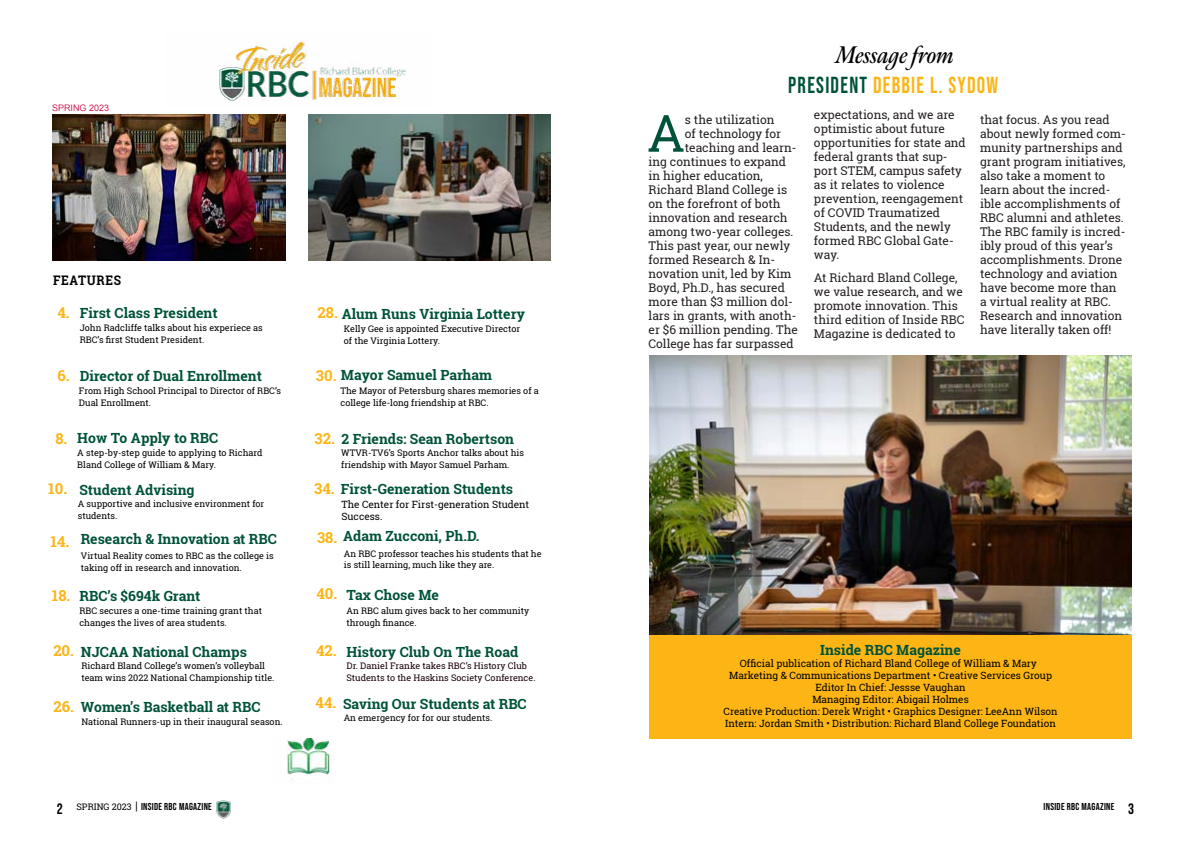
<style>
.page{position:relative;width:1191px;height:842px;background:#fff}
.page>*{position:absolute;margin:0;border:0;box-sizing:border-box;transform-origin:0 0}
.t1{font:51.4px "Roboto Slab";color:#00523a}
.t2{font:italic 600 24px "Meno Display Condensed";letter-spacing:-.01em;color:#000}
.t3{font:23.1px "Bebas Neue";letter-spacing:.06em;color:#fcb515;scale:.91 1}
.t4{font:700 15px "Roboto Slab";color:#fcb515}
.t5{font:15px "Bebas Neue";color:#000}
.t6{font:700 14px "Roboto Slab";color:#00523a}
.t7{font:700 13.2px "Roboto Slab";letter-spacing:.06em;color:#000;scale:.91 1}
.t8{font:12px/14px "Roboto Slab";color:#241f21}
.t9{font:10px/12px "Roboto Slab";color:#000}
.t10{font:10px "Bebas Neue";letter-spacing:.03em;color:#000}
.t11{font:9px/12px "Roboto Slab";color:#000}
.t12{font:9px/12px "Roboto Slab";color:#18000a}
.t13{font:9px "Arial";color:#c82254}
.s1{font-size:15px;color:#fcb515}
.s2{color:#00523a}
.s3{font-family:"Roboto Slab";font-size:9px}
.s4{font-family:"PT Sans";font-size:12px}
</style>
<div class="page">
<img style="left:216px;top:801px;width:15px;height:18px">
<img style="left:52px;top:115px;width:234px;height:145px">
<img style="left:309px;top:115px;width:241px;height:145px">
<img style="left:649px;top:355px;width:482px;height:280px">
<div style="left:649px;top:635px;width:482px;height:104px;background:#fcb515"></div>
<img style="left:219px;top:41px;width:187px;height:60px">
<img style="left:286px;top:739px;width:44px;height:41px">
<p class="t13" style="left:52px;top:102px;width:59px">SPRING 2023</p>
<p class="t7" style="left:53px;top:271px;width:76px">FEATURES</p>
<p class="t4" style="left:57px;top:302px;width:14px">4.</p>
<p class="t6" style="left:80px;top:304px;width:139px">First Class President</p>
<p class="t6" style="left:317px;top:304px;width:209px"><span class="s1">28.</span> Alum Runs Virginia Lottery</p>
<p class="t11" style="left:80px;top:321px;width:185px">John Radcliffe talks about his experiece as<br>RBC’s first Student President.</p>
<p class="t11" style="left:344px;top:322px;width:178px">Kelly Gee is appointed Executive Director of the Virginia Lottery.</p>
<p class="t4" style="left:57px;top:365px;width:14px">6.</p>
<p class="t6" style="left:80px;top:367px;width:184px">Director of Dual Enrollment</p>
<p class="t6" style="left:316px;top:365px;width:178px"><span class="s1">30.</span> Mayor Samuel Parham</p>
<p class="t11" style="left:79px;top:385px;width:204px">From High School Principal to Director of RBC’s<br>Dual Enrollment.</p>
<p class="t11" style="left:340px;top:385px;width:200px">The Mayor of Petersburg shares memories of a college life-long friendship at RBC.</p>
<p class="t4" style="left:55px;top:429px;width:13px">8.</p>
<p class="t4" style="left:48px;top:478px;width:21px">10.</p>
<p class="t4" style="left:51px;top:531px;width:20px">14.</p>
<p class="t6" style="left:77px;top:429px;width:142px">How To Apply to RBC</p>
<p class="t6" style="left:79px;top:480px;width:117px">Student Advising</p>
<p class="t6" style="left:81px;top:529px;width:198px">Research &amp; Innovation at RBC</p>
<p class="t11" style="left:77px;top:446px;width:187px">A step-by-step guide to applying to Richard<br>Bland College of William &amp; Mary.</p>
<p class="t11" style="left:78px;top:497px;width:188px">A supportive and inclusive environment for students.</p>
<p class="t11" style="left:81px;top:549px;width:194px">Virtual Reality comes to RBC as the college is taking off in research and innovation.</p>
<p class="t6" style="left:314px;top:430px;width:201px"><span class="s1">32.</span> 2 Friends: Sean Robertson</p>
<p class="t11" style="left:341px;top:446px;width:184px">WTVR-TV6’s Sports Anchor talks about his friendship with Mayor Samuel Parham.</p>
<p class="t6" style="left:314px;top:480px;width:200px"><span class="s1">34.</span> First-Generation Students</p>
<p class="t9" style="left:341px;top:498px;width:189px">The Center for First-generation Student<br>Success.</p>
<p class="t6" style="left:343px;top:527px;width:138px">Adam Zucconi, Ph.D.</p>
<p class="t11" style="left:344px;top:548px;width:199px;line-height:11px">An RBC professor teaches his students that he is still learning, much like they are.</p>
<p class="t4" style="left:317px;top:527px;width:22px">38.</p>
<p class="t6" style="left:52px;top:586px;width:150px"><span class="s1">18.</span> RBC’s $694k Grant</p>
<p class="t11" style="left:79px;top:604px;width:184px">RBC secures a one-time training grant that changes the lives of area students.</p>
<p class="t4" style="left:316px;top:583px;width:22px">40.</p>
<p class="t6" style="left:346px;top:585px;width:94px">Tax Chose Me</p>
<p class="t11" style="left:346px;top:604px;width:184px">An RBC alum gives back to her community through finance.</p>
<p class="t4" style="left:53px;top:641px;width:22px">20.</p>
<p class="t6" style="left:346px;top:642px;width:173px">History Club On The Road</p>
<p class="t12" style="left:346px;top:660px;width:191px">Dr. Daniel Franke takes RBC’s History Club<br>Students to the Haskins Society Conference.</p>
<p class="t4" style="left:316px;top:641px;width:22px">42.</p>
<p class="t6" style="left:81px;top:642px;width:167px">NJCAA National Champs</p>
<p class="t11" style="left:81px;top:660px;width:194px">Richard Bland College’s women’s volleyball team wins 2022 National Championship title.</p>
<p class="t4" style="left:315px;top:692px;width:22px">44.</p>
<p class="t4" style="left:54px;top:696px;width:22px">26.</p>
<p class="t6" style="left:343px;top:694px;width:185px">Saving Our Students at RBC</p>
<p class="t11" style="left:344px;top:711px;width:150px">An emergency for for our students.</p>
<p class="t6" style="left:81px;top:698px;width:181px">Women’s Basketball at RBC</p>
<p class="t11" style="left:81px;top:715px;width:203px">National Runners-up in their inaugural season.</p>
<h2 class="t2" style="left:836px;top:40px;width:120px">Message from</h2>
<h3 class="t3" style="left:788px;top:72px;width:232px"><span class="s2">PRESIDENT</span> DEBBIE L. SYDOW</h3>
<p class="t8" style="left:814px;top:107px;width:153px">expectations, and we are optimistic about future opportunities for state and federal grants that sup&shy;port STEM, campus safety as it relates to violence prevention, reengagement of COVID Traumatized<br>Students, and the newly formed RBC Global Gate&shy;way.</p>
<p class="t8" style="left:814px;top:270px;width:152px">At Richard Bland College, we value research, and we promote innovation. This third edition of Inside RBC<br>Magazine is dedicated to</p>
<p class="t8" style="left:980px;top:112px;width:147px">that focus. As you read about newly formed com&shy;munity partnerships and grant program initiatives, also take a moment to learn about the incred&shy;ible accomplishments of<br>RBC alumni and athletes.<br>The RBC family is incred&shy;ibly proud of this year’s accomplishments. Drone technology and aviation have become more than a virtual reality at RBC.<br>Research and innovation have literally taken off!</p>
<h1 class="t1" style="left:647px;top:98px;width:39px">A</h1>
<p class="t8" style="left:685px;top:112px;width:91px">s the utilization</p>
<p class="t8" style="left:685px;top:126px;width:98px">of technology for</p>
<p class="t8" style="left:685px;top:140px;width:113px">teaching and learn-</p>
<p class="t8" style="left:648px;top:154px;width:139px">ing continues to expand</p>
<p class="t8" style="left:648px;top:168px;width:116px">in higher education,</p>
<p class="t8" style="left:648px;top:182px;width:140px">Richard Bland College is</p>
<p class="t8" style="left:648px;top:196px;width:134px">on the forefront of both</p>
<p class="t8" style="left:648px;top:210px;width:140px">innovation and research</p>
<p class="t8" style="left:648px;top:224px;width:146px">among two-year colleges.</p>
<p class="t8" style="left:648px;top:238px;width:143px">This past year, our newly</p>
<p class="t8" style="left:648px;top:252px;width:128px">formed Research &amp; In-</p>
<p class="t8" style="left:648px;top:266px;width:144px">novation unit, led by Kim</p>
<p class="t8" style="left:648px;top:280px;width:138px">Boyd, Ph.D., has secured</p>
<p class="t8" style="left:648px;top:294px;width:146px">more than $3 million dol-</p>
<p class="t8" style="left:648px;top:308px;width:149px">lars in grants, with anoth-</p>
<p class="t8" style="left:648px;top:322px;width:151px">er $6 million pending. The</p>
<p class="t8" style="left:648px;top:336px;width:147px">College has far surpassed</p>
<p class="t6" style="left:820px;top:640px;width:142px">Inside RBC Magazine</p>
<p class="t9" style="left:723px;top:657px;width:335px;text-align:center">Official publication of Richard Bland College of William &amp; Mary Marketing &amp; Communications Department • Creative Services Group Editor In Chief: Jessse Vaughan<br>Managing Editor: Abigail Holmes<br>Creative Production: Derek Wright • Graphics Designer: LeeAnn Wilson Intern: Jordan Smith • Distribution: Richard Bland College Foundation</p>
<p class="t10" style="left:76px;top:801px;width:137px"><span class="s3">SPRING 2023</span> <span class="s4">|</span> INSIDE RBC MAGAZINE</p>
<p class="t10" style="left:1043px;top:801px;width:72px">INSIDE RBC MAGAZINE</p>
<p class="t5" style="left:57px;top:801px;width:7px">2</p>
<p class="t5" style="left:1128px;top:801px;width:7px">3</p>
</div>
